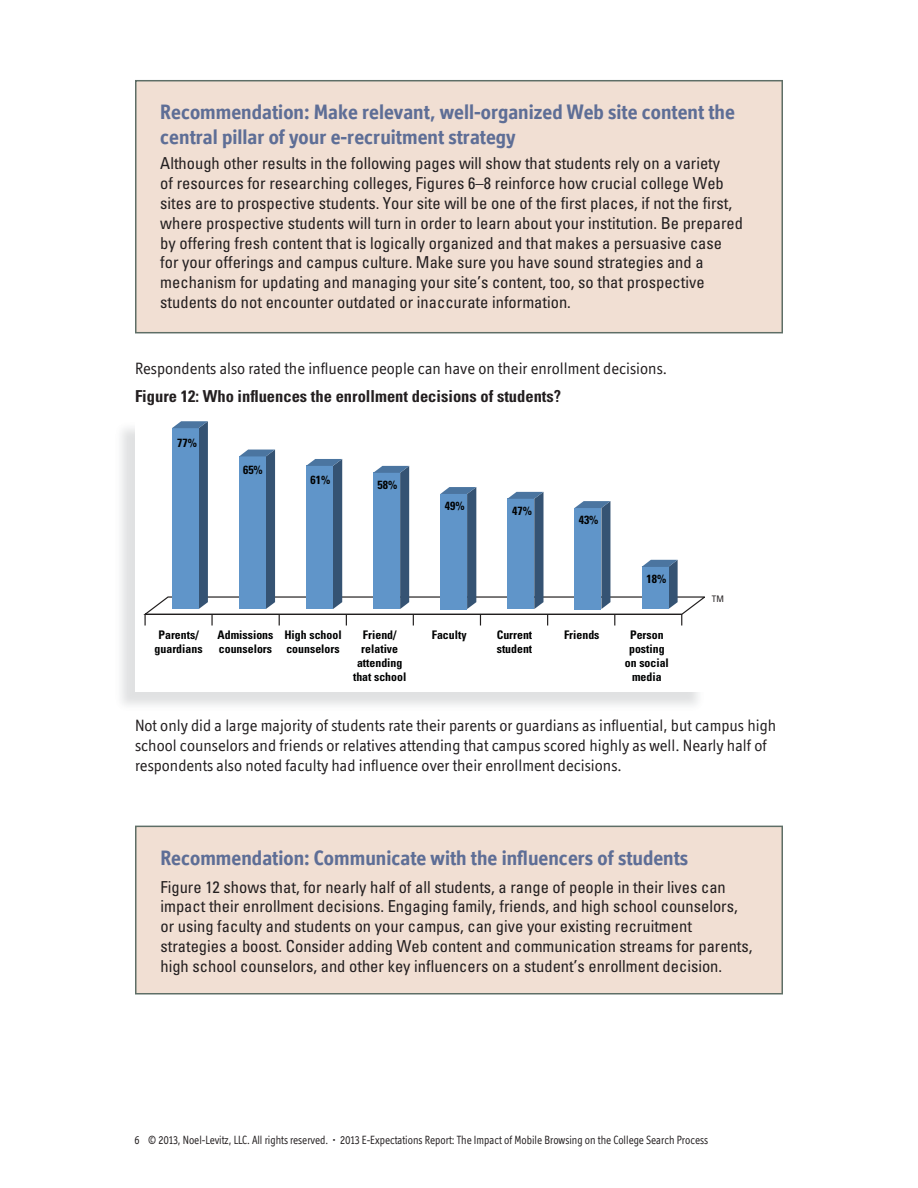
<style>
.page{position:relative;width:918px;height:1188px;background:#fff}
.page>*{position:absolute;margin:0;border:0;box-sizing:border-box;transform-origin:0 0}
.t1{font:700 21px/25.2px "Officina Display ITC";color:#5e6e96}
.t2{font:condensed 16.5px/19.8px "Univers";color:#231f20}
.t3{font:16.5px/19.8px "Officina Display ITC";color:#231f20}
.t4{font:700 condensed 16.5px "Univers";color:#231f20}
.t5{font:12px "Officina Display ITC";color:#231f20;scale:.9 1}
.t6{font:700 condensed 11.85px/14.2px "Univers";color:#010202;text-align:center}
.t7{font:condensed 9px "Univers";color:#231f20}
</style>
<div class="page">
<div style="left:135px;top:80px;width:648px;height:253px;background:#f1dfd3"></div>
<svg style="left:143px;top:421px;width:562px;height:205px"></svg>
<div style="left:135px;top:826px;width:648px;height:168px;background:#f1dfd3"></div>
<p class="t1" style="left:160px;top:101px;width:576px">Recommendation: Make relevant, well-organized Web site content the central pillar of your e-recruitment strategy</p>
<p class="t2" style="left:160px;top:155px;width:584px">Although other results in the following pages will show that students rely on a variety<br>of resources for researching colleges, Figures 6–8 reinforce how crucial college Web sites are to prospective students. Your site will be one of the first places, if not the first, where prospective students will turn in order to learn about your institution. Be prepared by offering fresh content that is logically organized and that makes a persuasive case for your offerings and campus culture. Make sure you have sound strategies and a mechanism for updating and managing your site’s content, too, so that prospective students do not encounter outdated or inaccurate information.</p>
<p class="t3" style="left:135px;top:360px;width:534px">Respondents also rated the influence people can have on their enrollment decisions.</p>
<p class="t4" style="left:135px;top:390px;width:428px">Figure 12: Who influences the enrollment decisions of students?</p>
<p class="t6" style="left:177px;top:437px;width:21px">77%</p>
<p class="t6" style="left:243px;top:464px;width:21px">65%</p>
<p class="t6" style="left:311px;top:474px;width:21px">61%</p>
<p class="t6" style="left:378px;top:479px;width:21px">58%</p>
<p class="t6" style="left:445px;top:500px;width:21px">49%</p>
<p class="t6" style="left:512px;top:505px;width:21px">47%</p>
<p class="t6" style="left:579px;top:514px;width:21px">43%</p>
<p class="t6" style="left:646px;top:572px;width:21px">18%</p>
<p class="t6" style="left:155px;top:629px;width:49px">Parents/ guardians</p>
<p class="t6" style="left:218px;top:628px;width:57px;text-align:left">Admissions counselors</p>
<p class="t6" style="left:284px;top:629px;width:59px;text-align:left">High school counselors</p>
<p class="t6" style="left:353px;top:628px;width:55px">Friend/ relative attending that school</p>
<p class="t6" style="left:432px;top:628px;width:36px">Faculty</p>
<p class="t6" style="left:497px;top:629px;width:37px;text-align:left">Current student</p>
<p class="t6" style="left:564px;top:628px;width:37px">Friends</p>
<p class="t6" style="left:625px;top:628px;width:46px">Person posting on social media</p>
<p class="t7" style="left:712px;top:596px;width:13px">TM</p>
<p class="t3" style="left:135px;top:717px;width:643px">Not only did a large majority of students rate their parents or guardians as influential, but campus high school counselors and friends or relatives attending that campus scored highly as well. Nearly half of respondents also noted faculty had influence over their enrollment decisions.</p>
<p class="t1" style="left:160px;top:847px;width:529px">Recommendation: Communicate with the influencers of students</p>
<p class="t2" style="left:160px;top:878px;width:594px">Figure 12 shows that, for nearly half of all students, a range of people in their lives can impact their enrollment decisions. Engaging family, friends, and high school counselors, or using faculty and students on your campus, can give your existing recruitment strategies a boost. Consider adding Web content and communication streams for parents, high school counselors, and other key influencers on a student’s enrollment decision.</p>
<p class="t5" style="left:134px;top:1135px;width:639px">6 © 2013, Noel-Levitz, LLC. All rights reserved. • 2013 E-Expectations Report: The Impact of Mobile Browsing on the College Search Process</p>
</div>
